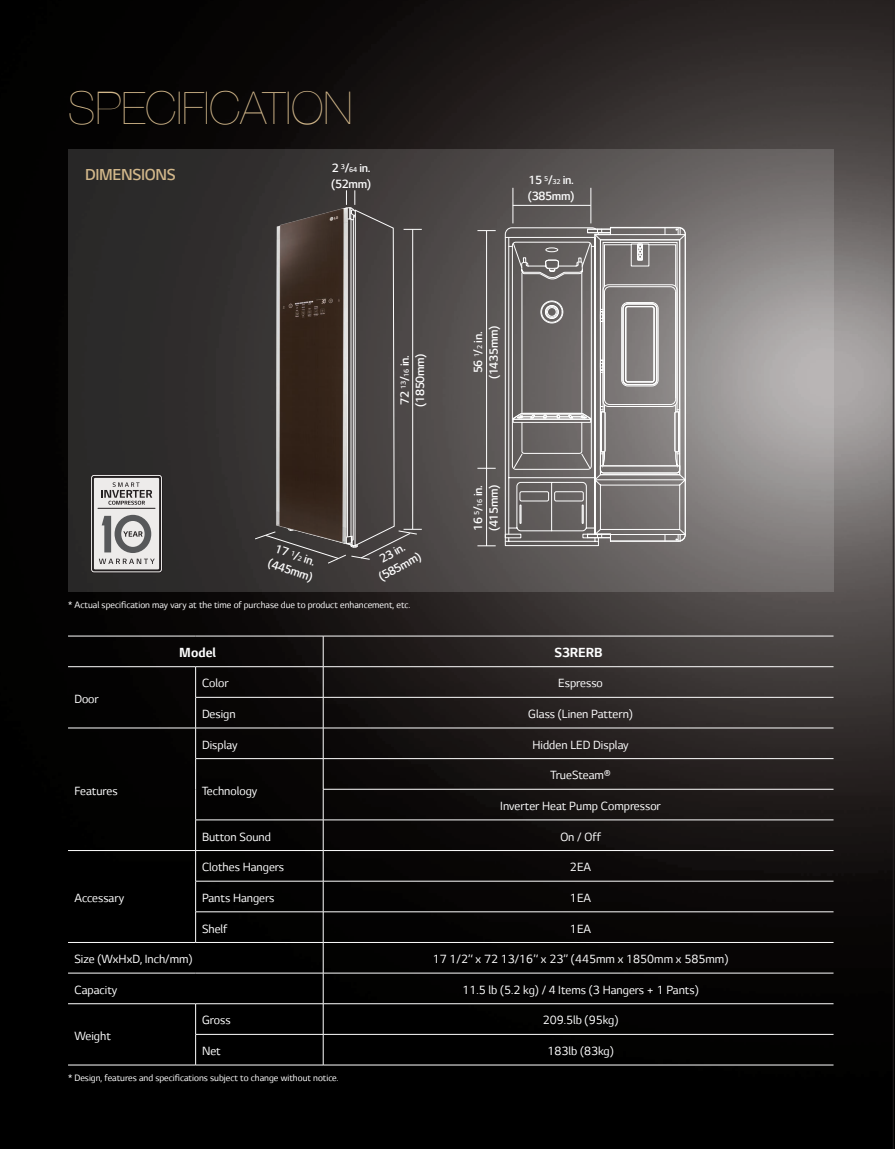
<style>
.page{position:relative;width:895px;height:1149px;background:#fff}
.page>*{position:absolute;margin:0;border:0;box-sizing:border-box;transform-origin:0 0}
.t1{font:200 45px "Helvetica Neue";color:#d2b78a}
.t2{font:300 18px "LG Smart";letter-spacing:-.02em;color:#d2b78a}
.t3{font:700 15px "LG Smart";color:#fff}
.t4{font:13.5px "LG Smart";color:#fff}
.t5{font:300 13.5px "LG Smart";letter-spacing:-.025em;color:#fff}
.t6{font:10.5px "LG Smart";color:#fff}
.s1{font-size:7.95px}
</style>
<div class="page">
<img style="left:0;top:0;width:895px;height:1148px">
<svg style="left:68px;top:149px;width:765px;height:442px"></svg>
<hr style="left:68px;top:635px;width:128px;height:1px;background:#fff">
<hr style="left:196px;top:635px;width:127px;height:1px;background:#fff">
<hr style="left:323px;top:635px;width:510px;height:1px;background:#fff">
<hr style="left:323px;top:636px;width:1px;height:30px;background:#fff">
<hr style="left:68px;top:666px;width:128px;height:1px;background:#fff">
<hr style="left:196px;top:666px;width:127px;height:1px;background:#fff">
<hr style="left:195px;top:666px;width:1px;height:31px;background:#fff">
<hr style="left:323px;top:666px;width:510px;height:1px;background:#fff">
<hr style="left:323px;top:666px;width:1px;height:31px;background:#fff">
<hr style="left:195px;top:697px;width:128px;height:1px;background:#fff">
<hr style="left:195px;top:697px;width:1px;height:30px;background:#fff">
<hr style="left:323px;top:697px;width:510px;height:1px;background:#fff">
<hr style="left:323px;top:697px;width:1px;height:30px;background:#fff">
<hr style="left:68px;top:727px;width:128px;height:1px;background:#fff">
<hr style="left:196px;top:727px;width:127px;height:1px;background:#fff">
<hr style="left:195px;top:728px;width:1px;height:30px;background:#fff">
<hr style="left:323px;top:727px;width:510px;height:1px;background:#fff">
<hr style="left:323px;top:728px;width:1px;height:30px;background:#fff">
<hr style="left:195px;top:758px;width:128px;height:1px;background:#fff">
<hr style="left:195px;top:758px;width:1px;height:31px;background:#fff">
<hr style="left:323px;top:758px;width:510px;height:1px;background:#fff">
<hr style="left:323px;top:758px;width:1px;height:30px;background:#fff">
<hr style="left:195px;top:789px;width:1px;height:30px;background:#fff">
<hr style="left:323px;top:789px;width:1px;height:30px;background:#fff">
<hr style="left:68px;top:850px;width:128px;height:1px;background:#fff">
<hr style="left:195px;top:819px;width:128px;height:1px;background:#fff">
<hr style="left:195px;top:819px;width:1px;height:31px;background:#fff">
<hr style="left:196px;top:850px;width:127px;height:1px;background:#fff">
<hr style="left:195px;top:850px;width:1px;height:30px;background:#fff">
<hr style="left:323px;top:788px;width:510px;height:1px;background:#fff">
<hr style="left:323px;top:819px;width:510px;height:1px;background:#fff">
<hr style="left:323px;top:819px;width:1px;height:31px;background:#fff">
<hr style="left:323px;top:850px;width:510px;height:1px;background:#fff">
<hr style="left:323px;top:850px;width:1px;height:30px;background:#fff">
<hr style="left:195px;top:880px;width:128px;height:1px;background:#fff">
<hr style="left:195px;top:881px;width:1px;height:30px;background:#fff">
<hr style="left:323px;top:880px;width:510px;height:1px;background:#fff">
<hr style="left:323px;top:881px;width:1px;height:30px;background:#fff">
<hr style="left:195px;top:911px;width:128px;height:1px;background:#fff">
<hr style="left:195px;top:911px;width:1px;height:30px;background:#fff">
<hr style="left:323px;top:911px;width:510px;height:1px;background:#fff">
<hr style="left:323px;top:911px;width:1px;height:30px;background:#fff">
<hr style="left:68px;top:941px;width:128px;height:1px;background:#fff">
<hr style="left:196px;top:941px;width:127px;height:1px;background:#fff">
<hr style="left:323px;top:941px;width:510px;height:1px;background:#fff">
<hr style="left:323px;top:942px;width:1px;height:30px;background:#fff">
<hr style="left:68px;top:972px;width:128px;height:1px;background:#fff">
<hr style="left:196px;top:972px;width:127px;height:1px;background:#fff">
<hr style="left:323px;top:972px;width:510px;height:1px;background:#fff">
<hr style="left:323px;top:972px;width:1px;height:31px;background:#fff">
<hr style="left:68px;top:1003px;width:128px;height:1px;background:#fff">
<hr style="left:196px;top:1003px;width:127px;height:1px;background:#fff">
<hr style="left:195px;top:1003px;width:1px;height:30px;background:#fff">
<hr style="left:323px;top:1003px;width:510px;height:1px;background:#fff">
<hr style="left:323px;top:1003px;width:1px;height:30px;background:#fff">
<hr style="left:195px;top:1033px;width:128px;height:1px;background:#fff">
<hr style="left:195px;top:1034px;width:1px;height:30px;background:#fff">
<hr style="left:323px;top:1033px;width:510px;height:1px;background:#fff">
<hr style="left:323px;top:1034px;width:1px;height:30px;background:#fff">
<hr style="left:68px;top:1064px;width:128px;height:1px;background:#fff">
<hr style="left:196px;top:1064px;width:127px;height:1px;background:#fff">
<hr style="left:323px;top:1064px;width:510px;height:1px;background:#fff">
<svg style="left:505px;top:227px;width:181px;height:319px"></svg>
<svg style="left:477px;top:230px;width:19px;height:1px"></svg>
<svg style="left:477px;top:545px;width:19px;height:1px"></svg>
<svg style="left:477px;top:468px;width:19px;height:1px"></svg>
<hr style="left:486px;top:231px;width:1px;height:315px;background:#fff">
<hr style="left:591px;top:188px;width:1px;height:35px;background:#fff">
<hr style="left:513px;top:188px;width:1px;height:35px;background:#fff">
<hr style="left:513px;top:205px;width:78px;height:1px;background:#fff">
<div style="left:90px;top:474px;width:73px;height:99px;border:1px solid #231f20;border-radius:4px"></div>
<svg style="left:92px;top:476px;width:69px;height:95px"></svg>
<hr style="left:893px;top:0;width:1px;height:1148px;background:#231f20">
<svg style="left:255px;top:190px;width:167px;height:375px"></svg>
<p class="t1" style="left:68px;top:73px;width:286px">SPECIFICATION</p>
<p class="t2" style="left:85px;top:165px;width:92px">DIMENSIONS</p>
<p class="t5" style="left:332px;top:161px;width:40px">2 <sup>3</sup>/<span class="s1">64</span> in.</p>
<p class="t5" style="left:331px;top:176px;width:41px">(52mm)</p>
<p class="t5" style="left:528px;top:173px;width:47px">15 <sup>5</sup>/<span class="s1">32</span> in.</p>
<p class="t5" style="left:528px;top:188px;width:48px">(385mm)</p>
<p class="t5" style="left:270px;top:555px;width:48px;rotate:18deg">(445mm)</p>
<p class="t5" style="left:397px;top:404px;width:51px;rotate:-90deg">72 <sup>13</sup>/<span class="s1">16</span> in.</p>
<p class="t5" style="left:413px;top:406px;width:55px;rotate:-90deg">(1850mm)</p>
<p class="t5" style="left:377px;top:553px;width:29px;rotate:-29deg">23 in.</p>
<p class="t5" style="left:376px;top:571px;width:48px;rotate:-29deg">(585mm)</p>
<p class="t5" style="left:471px;top:373px;width:43px;rotate:-90deg">56 <sup>1</sup>/<span class="s1">2</span> in.</p>
<p class="t5" style="left:486px;top:379px;width:55px;rotate:-90deg">(1435mm)</p>
<p class="t5" style="left:471px;top:530px;width:47px;rotate:-90deg">16 <sup>5</sup>/<span class="s1">16</span> in.</p>
<p class="t5" style="left:486px;top:531px;width:48px;rotate:-90deg">(415mm)</p>
<p class="t6" style="left:68px;top:598px;width:344px">* Actual specification may vary at the time of purchase due to product enhancement, etc.</p>
<p class="t3" style="left:179px;top:644px;width:38px">Model</p>
<p class="t3" style="left:554px;top:644px;width:50px">S3RERB</p>
<p class="t4" style="left:74px;top:691px;width:26px">Door</p>
<p class="t4" style="left:202px;top:676px;width:28px">Color</p>
<p class="t4" style="left:558px;top:676px;width:46px">Espresso</p>
<p class="t4" style="left:202px;top:706px;width:35px">Design</p>
<p class="t4" style="left:528px;top:706px;width:106px">Glass (Linen Pattern)</p>
<p class="t4" style="left:74px;top:783px;width:45px">Features</p>
<p class="t4" style="left:74px;top:890px;width:51px">Accessary</p>
<p class="t4" style="left:202px;top:737px;width:37px">Display</p>
<p class="t4" style="left:532px;top:737px;width:98px">Hidden LED Display</p>
<p class="t4" style="left:202px;top:783px;width:57px">Technology</p>
<p class="t4" style="left:551px;top:767px;width:61px">TrueSteam®</p>
<p class="t4" style="left:500px;top:798px;width:162px">Inverter Heat Pump Compressor</p>
<p class="t4" style="left:202px;top:829px;width:71px">Button Sound</p>
<p class="t4" style="left:560px;top:829px;width:42px">On / Off</p>
<p class="t4" style="left:202px;top:859px;width:84px">Clothes Hangers</p>
<p class="t4" style="left:570px;top:859px;width:23px">2EA</p>
<p class="t4" style="left:202px;top:890px;width:74px">Pants Hangers</p>
<p class="t4" style="left:570px;top:890px;width:23px">1EA</p>
<p class="t4" style="left:202px;top:920px;width:27px">Shelf</p>
<p class="t4" style="left:570px;top:920px;width:23px">1EA</p>
<p class="t4" style="left:74px;top:951px;width:120px">Size (WxHxD, Inch/mm)</p>
<p class="t4" style="left:433px;top:951px;width:297px">17 1/2’‘ x 72 13/16’‘ x 23’’ (445mm x 1850mm x 585mm)</p>
<p class="t4" style="left:74px;top:982px;width:44px">Capacity</p>
<p class="t4" style="left:462px;top:982px;width:238px">11.5 lb (5.2 kg) / 4 Items (3 Hangers + 1 Pants)</p>
<p class="t4" style="left:74px;top:1028px;width:38px">Weight</p>
<p class="t4" style="left:202px;top:1012px;width:30px">Gross</p>
<p class="t4" style="left:543px;top:1012px;width:77px">209.5lb (95kg)</p>
<p class="t4" style="left:202px;top:1043px;width:20px">Net</p>
<p class="t4" style="left:547px;top:1043px;width:68px">183lb (83kg)</p>
<p class="t6" style="left:68px;top:1071px;width:272px">* Design, features and specifications subject to change without notice.</p>
</div>
